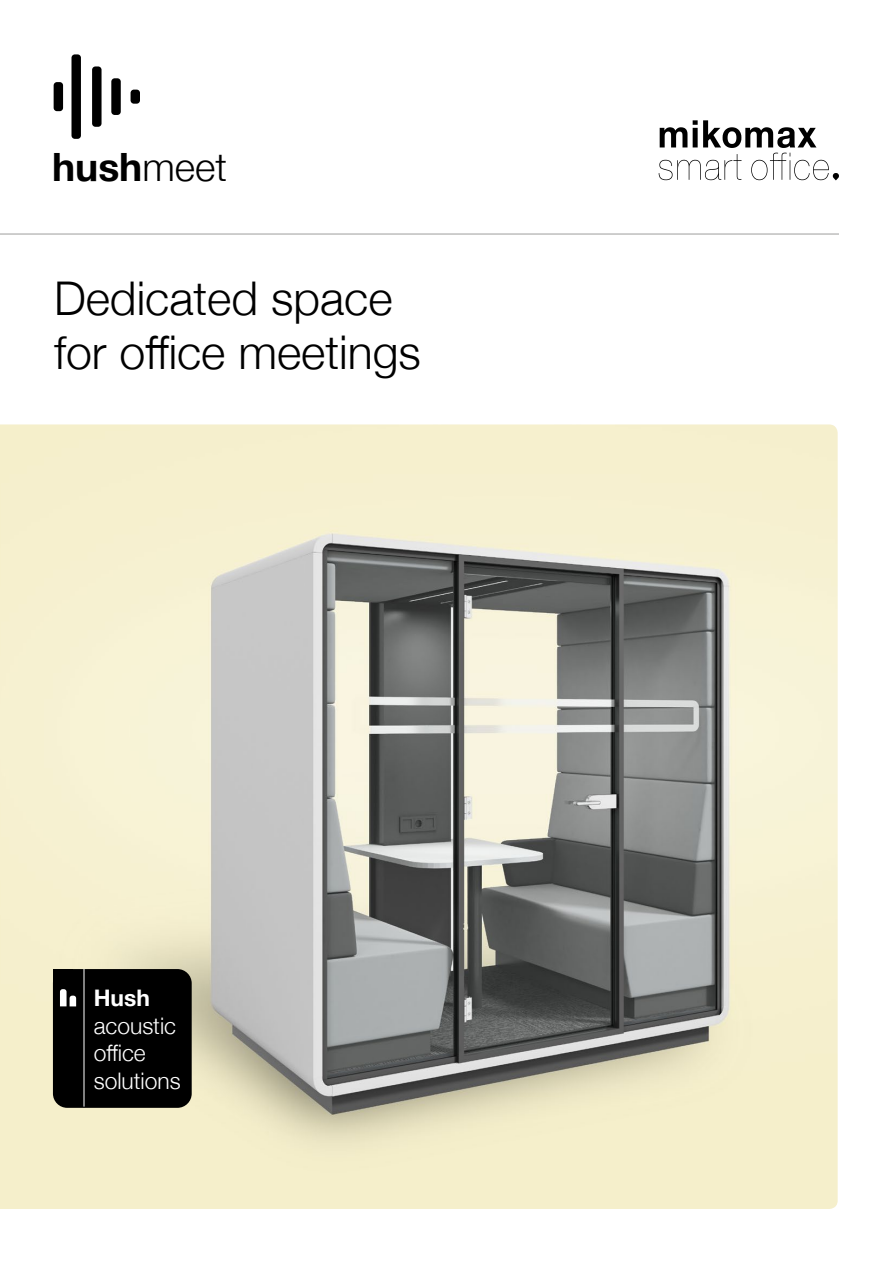
<style>
.page{position:relative;width:893px;height:1263px;background:#fff}
.page>*{position:absolute;margin:0;border:0;box-sizing:border-box;transform-origin:0 0}
.t1{font:300 46.5px/54px "Helvetica Neue";color:#000}
.t2{font:700 39px "Helvetica Neue";color:#000}
.t3{font:300 22.8px/27.3px "Helvetica Neue";color:#fff}
.t4{font:700 22.8px "Helvetica Neue";color:#fff}
.s1{font-weight:300}
</style>
<div class="page">
<img style="left:0;top:424px;width:838px;height:785px">
<svg style="left:659px;top:120px;width:180px;height:60px"></svg>
<hr style="left:0;top:234px;width:839px;height:1px;background:#9d9d9c">
<div style="left:53px;top:969px;width:20px;height:22px;background:#000"></div>
<div style="left:53px;top:969px;width:139px;height:139px;background:#000;border-radius:14px"></div>
<svg style="left:60px;top:989px;width:16px;height:17px"></svg>
<hr style="left:84px;top:969px;width:1px;height:137px;background:#fff">
<div style="left:54px;top:82px;width:9px;height:29px;background:#000;border-radius:3px"></div>
<div style="left:71px;top:54px;width:10px;height:85px;background:#000;border-radius:3px"></div>
<div style="left:92px;top:66px;width:10px;height:61px;background:#000;border-radius:3px"></div>
<div style="left:111px;top:78px;width:10px;height:37px;background:#000;border-radius:3px"></div>
<div style="left:131px;top:90px;width:9px;height:14px;background:#000;border-radius:3px"></div>
<p class="t2" style="left:52px;top:137px;width:176px">hush<span class="s1">meet</span></p>
<p class="t1" style="left:54px;top:268px;width:368px">Dedicated space for office meetings</p>
<p class="t4" style="left:94px;top:980px;width:58px">Hush</p>
<p class="t3" style="left:94px;top:1010px;width:88px">acoustic office solutions</p>
</div>
